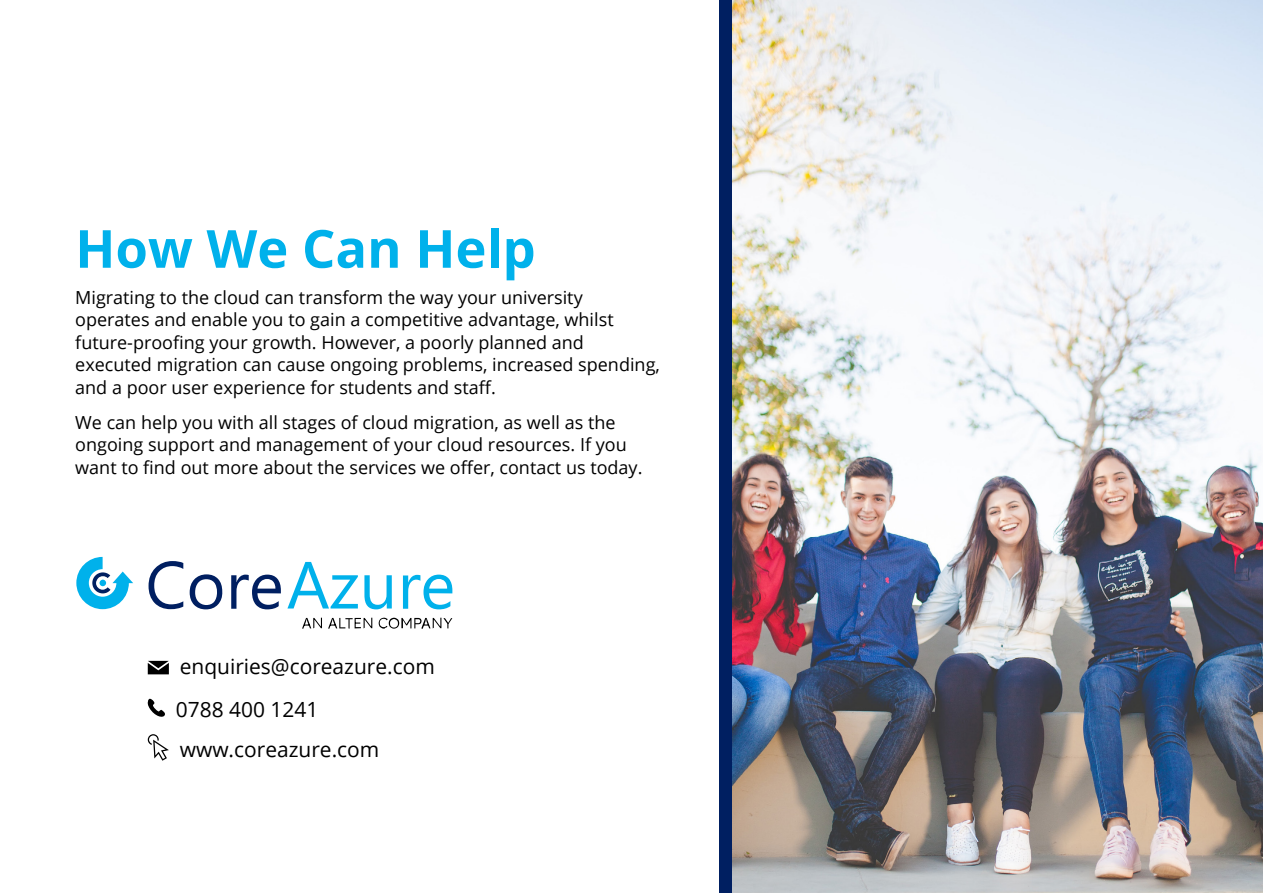
<style>
.page{position:relative;width:1263px;height:893px;background:#fff}
.page>*{position:absolute;margin:0;border:0;box-sizing:border-box;transform-origin:0 0}
.t1{font:700 52.5px "Open Sans";color:#00b1eb}
.t2{font:21px "Open Sans";color:#000}
.t3{font:18px/22.5px "Open Sans";color:#000}
</style>
<div class="page">
<div style="left:719px;top:0;width:39px;height:893px;background:#001f61"></div>
<img style="left:732px;top:0;width:531px;height:893px">
<svg style="left:148px;top:699px;width:17px;height:18px"></svg>
<svg style="left:148px;top:661px;width:21px;height:13px"></svg>
<svg style="left:148px;top:734px;width:21px;height:27px"></svg>
<svg style="left:76px;top:557px;width:57px;height:52px"></svg>
<svg style="left:149px;top:561px;width:132px;height:48px"></svg>
<svg style="left:287px;top:562px;width:165px;height:47px"></svg>
<svg style="left:302px;top:618px;width:20px;height:10px"></svg>
<svg style="left:328px;top:618px;width:44px;height:10px"></svg>
<svg style="left:379px;top:618px;width:73px;height:10px"></svg>
<h1 class="t1" style="left:75px;top:213px;width:462px">How We Can Help</h1>
<p class="t3" style="left:75px;top:285px;width:586px">Migrating to the cloud can transform the way your university operates and enable you to gain a competitive advantage, whilst future-proofing your growth. However, a poorly planned and executed migration can cause ongoing problems, increased spending, and a poor user experience for students and staff.</p>
<p class="t3" style="left:75px;top:411px;width:569px">We can help you with all stages of cloud migration, as well as the ongoing support and management of your cloud resources. If you want to find out more about the services we offer, contact us today.</p>
<p class="t2" style="left:180px;top:652px;width:257px">enquiries@coreazure.com</p>
<p class="t2" style="left:176px;top:695px;width:144px">0788 400 1241</p>
<p class="t2" style="left:180px;top:735px;width:201px">www.coreazure.com</p>
</div>
